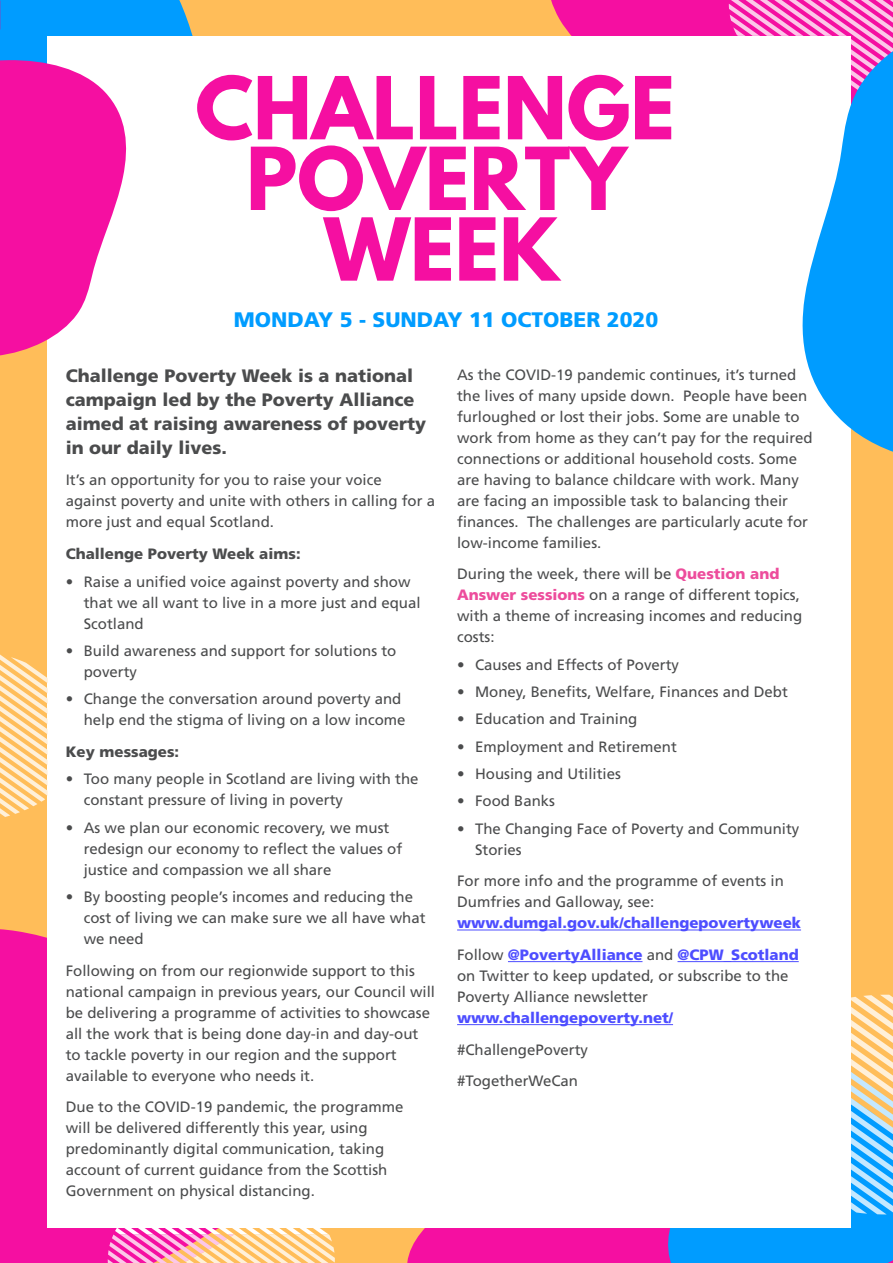
<style>
.page{position:relative;width:893px;height:1263px;background:#ffbd59}
.page>*{position:absolute;margin:0;border:0;box-sizing:border-box;transform-origin:0 0}
.t1{font:700 76.8px/70.7px "League Spartan";color:#f50fa1;text-align:center}
.t2{font:900 21px "Frutiger";color:#009cff}
.Body{font:900 18px/24px "Frutiger";color:#4b4c4d}
.Body-2{font:15px/21px "Frutiger";color:#4b4c4d}
.Body-3{font:900 15px "Frutiger";color:#4d4dff}
.Body-4{font:900 15px "Frutiger";color:#4b4c4d}
.s1{font-weight:900;color:#ed4c9c}
.s2{font-weight:900;color:#4d4dff}
</style>
<div class="page">
<div style="left:0;top:0;width:193px;height:60px;background:#009cff"></div>
<div style="left:551px;top:0;width:178px;height:36px;background:#f50fa1"></div>
<div style="left:406px;top:1227px;width:257px;height:36px;background:#f50fa1"></div>
<div style="left:0;top:929px;width:108px;height:334px;background:#f50fa1"></div>
<svg style="left:663px;top:995px;width:230px;height:268px;background:#61b3e2"></svg>
<div style="left:48px;top:36px;width:803px;height:1191px;background:#fff"></div>
<svg style="left:108px;top:1227px;width:227px;height:36px"></svg>
<svg style="left:0;top:654px;width:48px;height:163px"></svg>
<svg style="left:729px;top:0;width:164px;height:452px"></svg>
<svg style="left:0;top:60px;width:127px;height:298px"></svg>
<hr style="left:457px;top:929px;width:344px;height:1px;background:#4d4dff">
<hr style="left:508px;top:961px;width:134px;height:1px;background:#4d4dff">
<hr style="left:677px;top:961px;width:122px;height:1px;background:#4d4dff">
<hr style="left:457px;top:1024px;width:216px;height:1px;background:#4d4dff">
<h1 class="t1" style="left:195px;top:72px;width:481px">CHALLENGE<br>POVERTY<br>WEEK</h1>
<p class="t2" style="left:234px;top:306px;width:426px">MONDAY 5 - SUNDAY 11 OCTOBER 2020</p>
<p class="Body" style="left:66px;top:363px;width:362px">Challenge Poverty Week is a national campaign led by the Poverty Alliance aimed at raising awareness of poverty in our daily lives.</p>
<p class="Body-2" style="left:66px;top:470px;width:371px">It’s an opportunity for you to raise your voice against poverty and unite with others in calling for a more just and equal Scotland.</p>
<p class="Body-4" style="left:66px;top:545px;width:236px">Challenge Poverty Week aims:</p>
<p class="Body-2" style="left:84px;top:571px;width:338px;text-indent:-18px">• Raise a unified voice against poverty and show that we all want to live in a more just and equal<br>Scotland</p>
<p class="Body-2" style="left:84px;top:640px;width:314px;text-indent:-18px">• Build awareness and support for solutions to poverty</p>
<p class="Body-2" style="left:66px;top:688px;width:341px;text-align:right">• Change the conversation around poverty and help end the stigma of living on a low income</p>
<p class="Body-4" style="left:66px;top:743px;width:115px">Key messages:</p>
<p class="Body-2" style="left:84px;top:768px;width:336px;text-indent:-18px">• Too many people in Scotland are living with the constant pressure of living in poverty</p>
<p class="Body-2" style="left:84px;top:817px;width:320px;text-indent:-18px">• As we plan our economic recovery, we must redesign our economy to reflect the values of justice and compassion we all share</p>
<p class="Body-2" style="left:84px;top:886px;width:343px;text-indent:-18px">• By boosting people’s incomes and reducing the cost of living we can make sure we all have what we need</p>
<p class="Body-2" style="left:66px;top:960px;width:371px">Following on from our regionwide support to this national campaign in previous years, our Council will be delivering a programme of activities to showcase all the work that is being done day-in and day-out to tackle poverty in our region and the support available to everyone who needs it.</p>
<p class="Body-2" style="left:66px;top:1096px;width:339px">Due to the COVID-19 pandemic, the programme will be delivered differently this year, using predominantly digital communication, taking account of current guidance from the Scottish Government on physical distancing.</p>
<p class="Body-2" style="left:457px;top:364px;width:357px">As the COVID-19 pandemic continues, it’s turned the lives of many upside down. People have been furloughed or lost their jobs. Some are unable to work from home as they can’t pay for the required connections or additional household costs. Some are having to balance childcare with work. Many are facing an impossible task to balancing their finances. The challenges are particularly acute for low-income families.</p>
<p class="Body-2" style="left:457px;top:563px;width:347px">During the week, there will be <span class="s1">Question and Answer sessions</span> on a range of different topics, with a theme of increasing incomes and reducing costs:</p>
<p class="Body-2" style="left:457px;top:654px;width:223px">• Causes and Effects of Poverty</p>
<p class="Body-2" style="left:457px;top:681px;width:332px">• Money, Benefits, Welfare, Finances and Debt</p>
<p class="Body-2" style="left:457px;top:708px;width:182px">• Education and Training</p>
<p class="Body-2" style="left:457px;top:736px;width:221px">• Employment and Retirement</p>
<p class="Body-2" style="left:457px;top:763px;width:165px">• Housing and Utilities</p>
<p class="Body-2" style="left:457px;top:791px;width:100px">• Food Banks</p>
<p class="Body-2" style="left:475px;top:818px;width:326px;text-indent:-18px">• The Changing Face of Poverty and Community<br>Stories</p>
<p class="Body-2" style="left:457px;top:871px;width:328px">For more info and the programme of events in<br>Dumfries and Galloway, see:</p>
<p class="Body-3" style="left:457px;top:914px;width:345px">www.dumgal.gov.uk/challengepovertyweek</p>
<p class="Body-2" style="left:457px;top:944px;width:343px">Follow <span class="s2">@PovertyAlliance</span> and <span class="s2">@CPW_Scotland </span>on Twitter to keep updated, or subscribe to the<br>Poverty Alliance newsletter</p>
<p class="Body-3" style="left:457px;top:1009px;width:217px">www.challengepoverty.net/</p>
<p class="Body-2" style="left:457px;top:1039px;width:132px">#ChallengePoverty</p>
<p class="Body-2" style="left:457px;top:1070px;width:122px">#TogetherWeCan</p>
</div>
